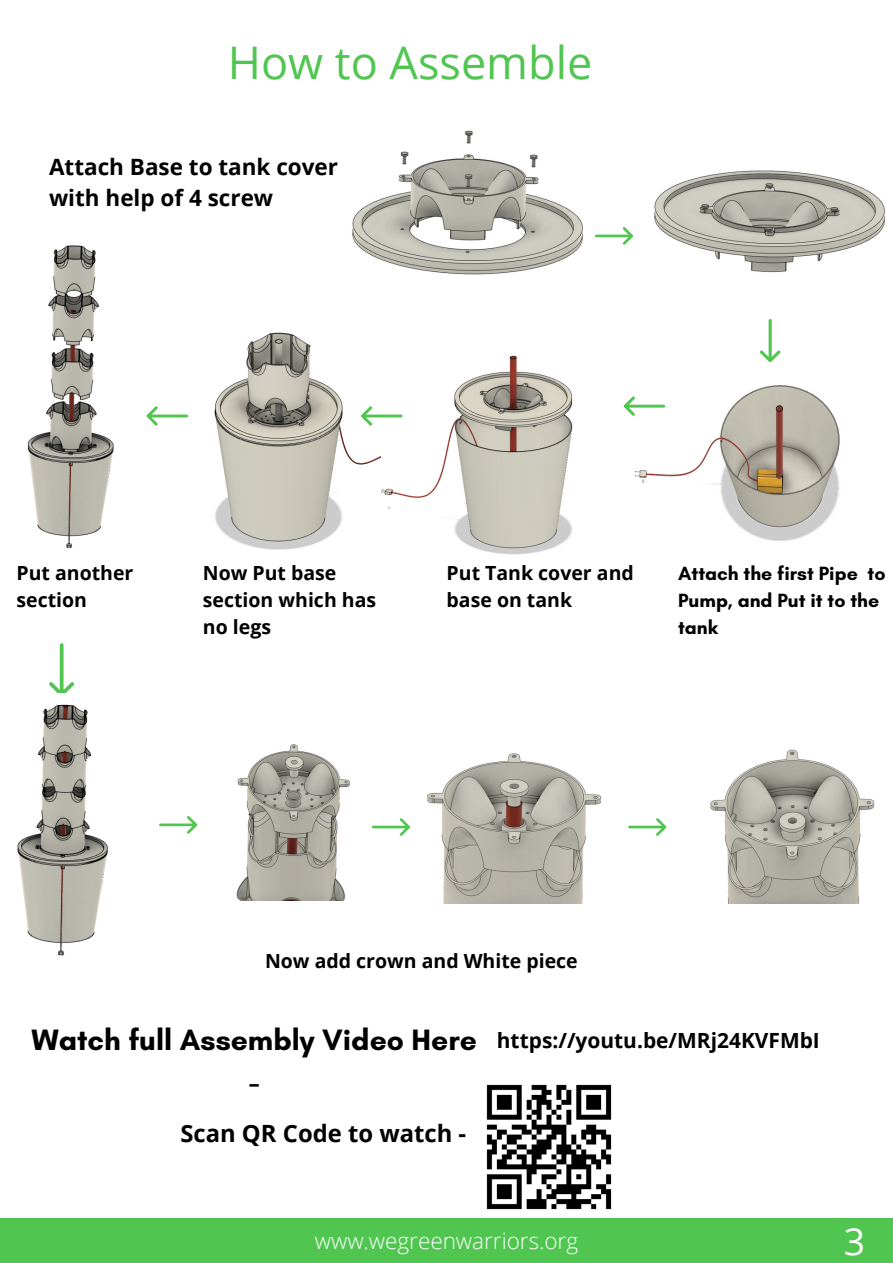
<style>
.page{position:relative;width:893px;height:1263px;background:#fff}
.page>*{position:absolute;margin:0;border:0;box-sizing:border-box;transform-origin:0 0}
.t1{font:45px "Open Sans";color:#50c651}
.t2{font:37.35px "Open Sans";color:#fff}
.t3{font:700 30px "Glacial Indifference";color:#000}
.t4{font:700 23.77px "Open Sans";color:#000}
.t5{font:700 22.5px/31.5px "Open Sans";color:#000}
.t6{font:300 22.5px "Open Sans";color:#fff}
.t7{font:700 20.92px "Open Sans";color:#000}
.t8{font:700 19.5px/27px "Open Sans";color:#000}
.t9{font:700 19.5px/27px "Glacial Indifference";color:#000}
.s1{font-family:"Glacial Indifference";font-size:30px}
</style>
<div class="page">
<div style="left:0;top:1218px;width:893px;height:45px;background:#50c651"></div>
<svg style="left:595px;top:227px;width:38px;height:18px"></svg>
<img style="left:214px;top:332px;width:168px;height:218px">
<img style="left:382px;top:355px;width:191px;height:200px">
<img style="left:634px;top:351px;width:206px;height:190px">
<svg style="left:623px;top:396px;width:42px;height:20px"></svg>
<svg style="left:49px;top:643px;width:25px;height:50px"></svg>
<img style="left:352px;top:130px;width:231px;height:145px">
<img style="left:654px;top:170px;width:231px;height:103px">
<svg style="left:760px;top:319px;width:20px;height:43px"></svg>
<svg style="left:361px;top:406px;width:41px;height:20px"></svg>
<svg style="left:146px;top:406px;width:42px;height:20px"></svg>
<svg style="left:159px;top:816px;width:38px;height:18px"></svg>
<svg style="left:372px;top:818px;width:38px;height:18px"></svg>
<svg style="left:628px;top:818px;width:38px;height:18px"></svg>
<img style="left:27px;top:245px;width:87px;height:303px">
<img style="left:17px;top:704px;width:91px;height:252px">
<img style="left:236px;top:744px;width:114px;height:156px">
<img style="left:427px;top:753px;width:175px;height:150px">
<img style="left:710px;top:749px;width:165px;height:154px">
<img style="left:486px;top:1084px;width:126px;height:126px">
<h1 class="t1" style="left:228px;top:31px;width:366px">How to Assemble</h1>
<p class="t5" style="left:49px;top:150px;width:290px">Attach Base to tank cover with help of 4 screw</p>
<p class="t8" style="left:16px;top:558px;width:118px">Put another section</p>
<p class="t8" style="left:203px;top:558px;width:175px">Now Put base section which has no legs</p>
<p class="t8" style="left:446px;top:558px;width:189px">Put Tank cover and base on tank</p>
<p class="t9" style="left:678px;top:559px;width:209px">Attach the first Pipe to<br>Pump, and Put it to the tank</p>
<p class="t8" style="left:265px;top:947px;width:314px">Now add crown and White piece</p>
<p class="t7" style="left:31px;top:1026px;width:790px"><span class="s1">Watch full Assembly Video Here</span> https://youtu.be/MRj24KVFMbI</p>
<h3 class="t3" style="left:249px;top:1063px;width:12px">-</h3>
<p class="t4" style="left:180px;top:1116px;width:287px">Scan QR Code to watch -</p>
<p class="t6" style="left:315px;top:1225px;width:265px">www.wegreenwarriors.org</p>
<h2 class="t2" style="left:844px;top:1215px;width:23px">3</h2>
</div>
